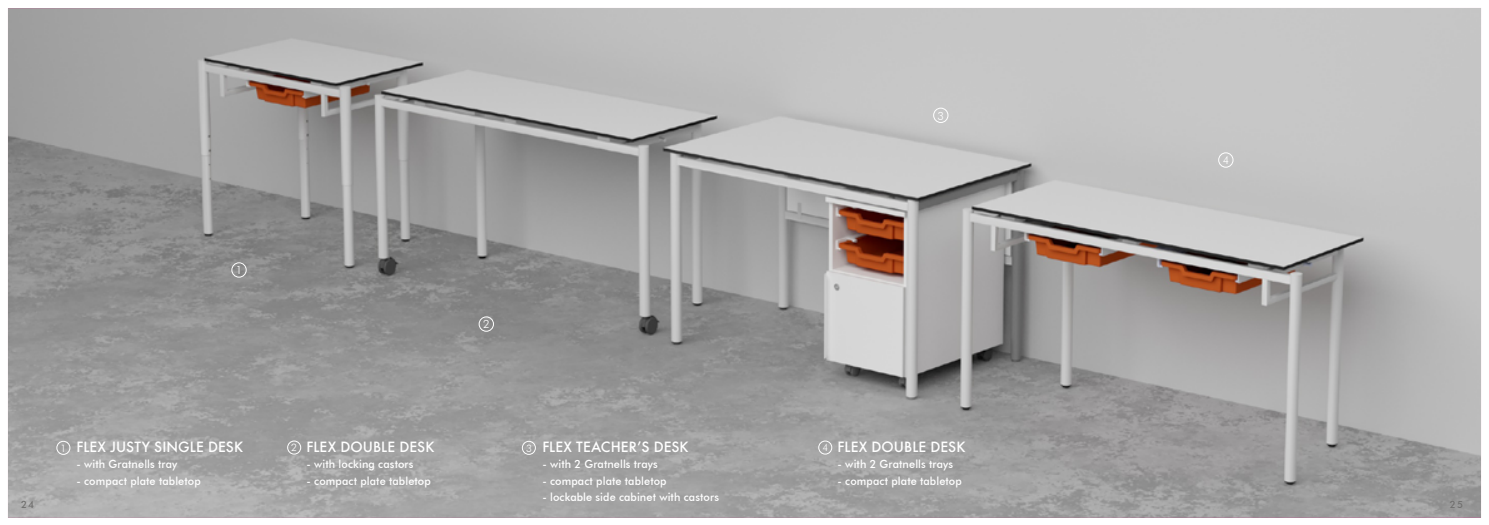
<style>
.page{position:relative;width:1489px;height:525px;background:#fff}
.page>*{position:absolute;margin:0;border:0;box-sizing:border-box;transform-origin:0 0}
.t1{font:500 13.75px "Futura";letter-spacing:.005em;color:#fff}
.t2{font:500 11.25px "Futura BT";letter-spacing:.01em;color:#fff}
.t3{font:300 11.25px "Futura BT";color:#fff}
.t4{font:300 10.25px "Futura BT";color:#fff}
.t5{font:500 10px "Futura BT";color:#71706f}
</style>
<div class="page">
<img style="left:8px;top:8px;width:1472px;height:509px">
<div style="left:231px;top:262px;width:15px;height:15px;border:1px solid #fff;border-radius:50%"></div>
<div style="left:479px;top:316px;width:15px;height:15px;border:1px solid #fff;border-radius:50%"></div>
<div style="left:57px;top:441px;width:13px;height:13px;border:1px solid #fff;border-radius:50%"></div>
<div style="left:287px;top:440px;width:14px;height:14px;border:1px solid #fff;border-radius:50%"></div>
<div style="left:818px;top:440px;width:14px;height:14px;border:1px solid #fff;border-radius:50%"></div>
<div style="left:522px;top:441px;width:13px;height:13px;border:1px solid #fff;border-radius:50%"></div>
<div style="left:933px;top:108px;width:15px;height:15px;border:1px solid #fff;border-radius:50%"></div>
<div style="left:1218px;top:152px;width:15px;height:15px;border:1px solid #fff;border-radius:50%"></div>
<p class="t3" style="left:236px;top:263px;width:8px">1</p>
<p class="t3" style="left:483px;top:317px;width:8px">2</p>
<p class="t3" style="left:937px;top:109px;width:8px">3</p>
<p class="t3" style="left:1222px;top:153px;width:8px">4</p>
<p class="t4" style="left:60px;top:441px;width:7px">1</p>
<p class="t1" style="left:542px;top:437px;width:148px">FLEX TEACHER’S DESK</p>
<p class="t2" style="left:542px;top:457px;width:117px">- with 2 Gratnells trays</p>
<p class="t2" style="left:542px;top:473px;width:126px">- compact plate tabletop</p>
<p class="t2" style="left:542px;top:490px;width:178px">- lockable side cabinet with castors</p>
<p class="t1" style="left:76px;top:437px;width:168px">FLEX JUSTY SINGLE DESK</p>
<p class="t2" style="left:76px;top:457px;width:102px">- with Gratnells tray</p>
<p class="t2" style="left:76px;top:473px;width:126px">- compact plate tabletop</p>
<p class="t1" style="left:306px;top:437px;width:129px">FLEX DOUBLE DESK</p>
<p class="t2" style="left:306px;top:457px;width:108px">- with locking castors</p>
<p class="t2" style="left:306px;top:473px;width:126px">- compact plate tabletop</p>
<p class="t1" style="left:837px;top:437px;width:129px">FLEX DOUBLE DESK</p>
<p class="t2" style="left:837px;top:457px;width:117px">- with 2 Gratnells trays</p>
<p class="t2" style="left:837px;top:473px;width:126px">- compact plate tabletop</p>
<p class="t4" style="left:291px;top:441px;width:7px">2</p>
<p class="t4" style="left:526px;top:441px;width:7px">3</p>
<p class="t4" style="left:822px;top:441px;width:7px">4</p>
<p class="t5" style="left:21px;top:498px;width:15px">24</p>
<p class="t5" style="left:1449px;top:498px;width:15px">25</p>
</div>
